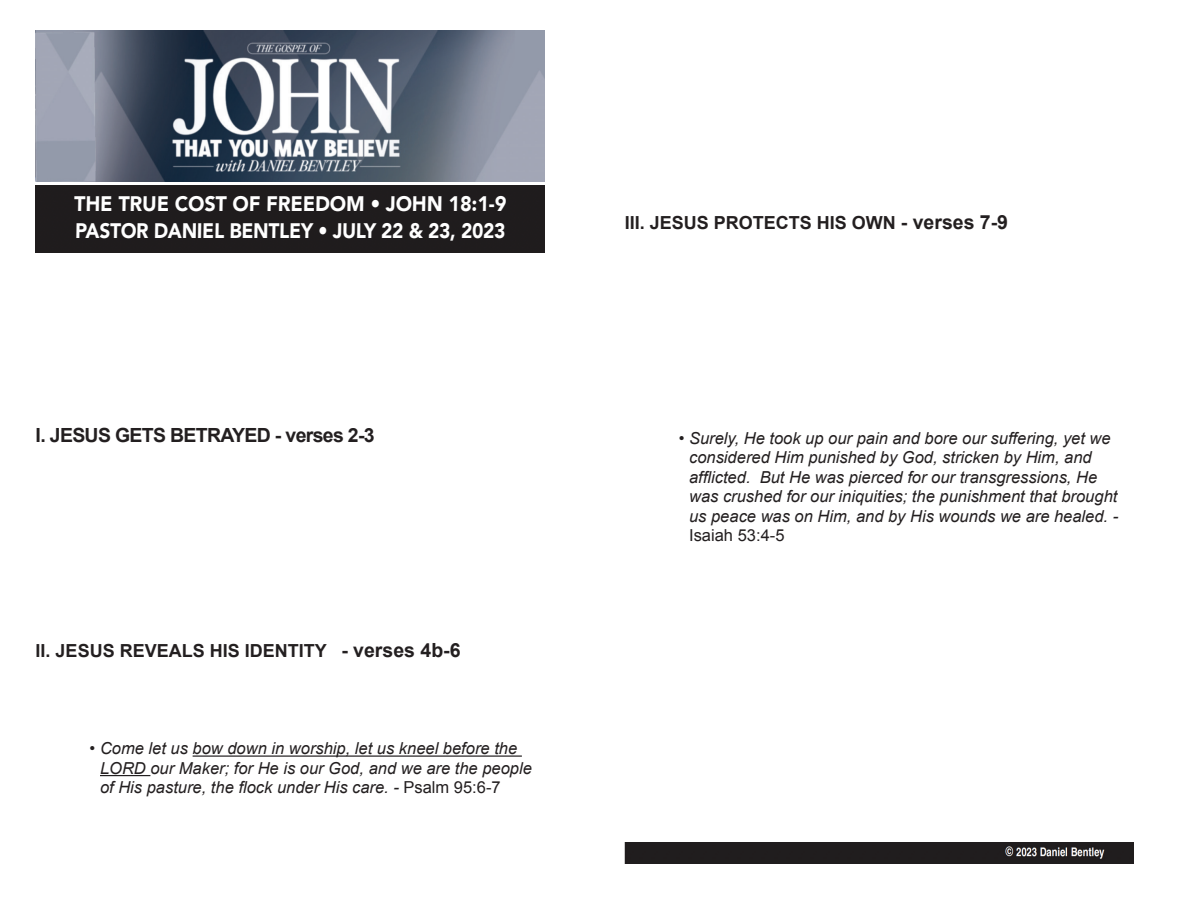
<style>
.page{position:relative;width:1188px;height:918px;background:#fff}
.page>*{position:absolute;margin:0;border:0;box-sizing:border-box;transform-origin:0 0}
.t1{font:900 21px/27px "Avenir";letter-spacing:-.01em;color:#fff;scale:.93 1}
.t2{font:700 19.5px "Arial";letter-spacing:-.035em;color:#231f20}
.t3{font:700 18px "Arial";color:#231f20}
.t4{font:italic 16.5px/19.5px "Arial";color:#231f20}
.t5{font:16.5px "Arial";color:#231f20}
.s1{font-size:19.5px}
.s2{font-style:normal}
</style>
<div class="page">
<hr style="left:193px;top:755px;width:329px;height:2px;background:#231f20">
<hr style="left:100px;top:775px;width:50px;height:1px;background:#231f20">
<img style="left:36px;top:30px;width:509px;height:152px">
<div style="left:36px;top:186px;width:509px;height:67px;background:#1f1c1d"></div>
<div style="left:625px;top:842px;width:509px;height:22px;background:#201d1e"></div>
<p class="t1" style="left:74px;top:190px;width:467px">THE TRUE COST OF FREEDOM • JOHN 18:1-9<br>PASTOR DANIEL BENTLEY • JULY 22 &amp; 23, 2023</p>
<p class="t2" style="left:36px;top:422px;width:341px">I. JESUS GETS BETRAYED - verses 2-3</p>
<p class="t3" style="left:36px;top:639px;width:426px">II. JESUS REVEALS HIS IDENTITY <span class="s1">- verses 4b-6</span></p>
<p class="t4" style="left:100px;top:739px;width:433px;text-indent:-10px"><span class="s2">•</span> Come let us bow down in worship, let us kneel before the<br>LORD our Maker; for He is our God, and we are the people of His pasture, the flock under His care. - <span class="s2">Psalm 95:6-7</span></p>
<p class="t3" style="left:625px;top:211px;width:385px">III. JESUS PROTECTS HIS OWN <span class="s1">- verses 7-9</span></p>
<p class="t4" style="left:689px;top:428px;width:431px;text-indent:-10px"><span class="s2">•</span> Surely, He took up our pain and bore our suffering, yet we considered Him punished by God, stricken by Him, and afflicted. But He was pierced for our transgressions, He was crushed for our iniquities; the punishment that brought us peace was on Him, and by His wounds we are healed. -</p>
<p class="t5" style="left:689px;top:525px;width:97px">Isaiah 53:4-5</p>
</div>
